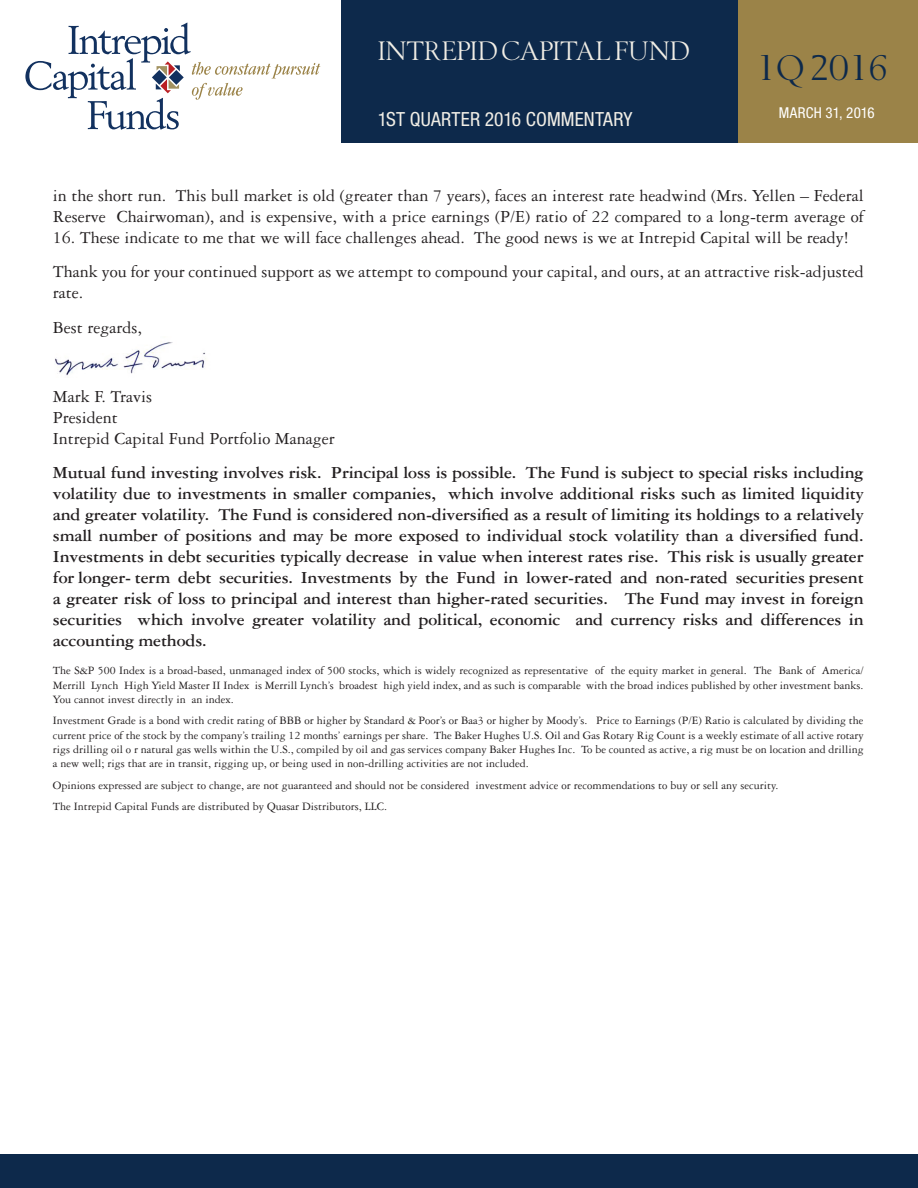
<style>
.page{position:relative;width:918px;height:1188px;background:#fff}
.page>*{position:absolute;margin:0;border:0;box-sizing:border-box;transform-origin:0 0}
.t1{font:36px "OPTI Berling Agency";letter-spacing:.01em;color:#0d294b}
.t2{font:27px "OPTI Berling Agency";letter-spacing:-.005em;color:#f1eee6}
.t3{font:condensed 19.5px "Helvetica Neue";letter-spacing:.005em;color:#f1eee6}
.t4{font:700 18px/21px "Garamond Three";letter-spacing:-.01em;color:#231f20;text-align:justify}
.t5{font:18px/21px "Garamond Three";color:#231f20}
.t6{font:condensed 15px "Helvetica Neue";letter-spacing:.01em;color:#fff}
.t7{font:12px/14.4px "Garamond Three";color:#231f20;text-align:justify}
</style>
<div class="page">
<div style="left:738px;top:0;width:180px;height:143px;background:#9b8348"></div>
<div style="left:342px;top:0;width:396px;height:143px;background:#0d294b"></div>
<svg style="left:25px;top:23px;width:295px;height:107px"></svg>
<div style="left:0;top:1154px;width:918px;height:34px;background:#0d294b"></div>
<img style="left:55px;top:342px;width:151px;height:34px">
<h2 class="t2" style="left:378px;top:36px;width:314px">INTREPID CAPITAL FUND</h2>
<h1 class="t1" style="left:757px;top:48px;width:133px">1Q 2016</h1>
<h3 class="t3" style="left:378px;top:108px;width:256px">1ST QUARTER 2016 COMMENTARY</h3>
<p class="t6" style="left:779px;top:104px;width:97px">MARCH 31, 2016</p>
<h3 class="t5" style="left:53px;top:185px;width:812px">in the short run. This bull market is old (greater than 7 years), faces an interest rate headwind (Mrs. Yellen – Federal<br>Reserve Chairwoman), and is expensive, with a price earnings (P/E) ratio of 22 compared to a long-term average of</h3>
<h3 class="t5" style="left:53px;top:220px;width:812px;line-height:34.5px">16. These indicate to me that we will face challenges ahead. The good news is we at Intrepid Capital will be ready!<br>Thank you for your continued support as we attempt to compound your capital, and ours, at an attractive risk-adjusted</h3>
<h3 class="t5" style="left:53px;top:276px;width:90px;line-height:34.5px">rate.<br>Best regards,</h3>
<h3 class="t5" style="left:53px;top:386px;width:283px">Mark F. Travis<br>President<br>Intrepid Capital Fund Portfolio Manager</h3>
<p class="t4" style="left:53px;top:462px;width:812px">Mutual fund investing involves risk. Principal loss is possible. The Fund is subject to special risks including volatility due to investments in smaller companies, which involve additional risks such as limited liquidity and greater volatility. The Fund is considered non-diversified as a result of limiting its holdings to a relatively small number of positions and may be more exposed to individual stock volatility than a diversified fund.<br>Investments in debt securities typically decrease in value when interest rates rise. This risk is usually greater for longer- term debt securities. Investments by the Fund in lower-rated and non-rated securities present a greater risk of loss to principal and interest than higher-rated securities. The Fund may invest in foreign securities which involve greater volatility and political, economic and currency risks and differences in accounting methods.</p>
<p class="t7" style="left:53px;top:663px;width:812px">The S&amp;P 500 Index is a broad-based, unmanaged index of 500 stocks, which is widely recognized as representative of the equity market in general. The Bank of America/ Merrill Lynch High Yield Master II Index is Merrill Lynch’s broadest high yield index, and as such is comparable with the broad indices published by other investment banks.<br>You cannot invest directly in an index.</p>
<p class="t7" style="left:53px;top:713px;width:812px">Investment Grade is a bond with credit rating of BBB or higher by Standard &amp; Poor’s or Baa3 or higher by Moody’s. Price to Earnings (P/E) Ratio is calculated by dividing the current price of the stock by the company’s trailing 12 months’ earnings per share. The Baker Hughes U.S. Oil and Gas Rotary Rig Count is a weekly estimate of all active rotary rigs drilling oil o r natural gas wells within the U.S., compiled by oil and gas services company Baker Hughes Inc. To be counted as active, a rig must be on location and drilling a new well; rigs that are in transit, rigging up, or being used in non-drilling activities are not included.</p>
<p class="t7" style="left:53px;top:774px;width:727px;line-height:21.1px">Opinions expressed are subject to change, are not guaranteed and should not be considered investment advice or recommendations to buy or sell any security.<br>The Intrepid Capital Funds are distributed by Quasar Distributors, LLC.</p>
</div>
